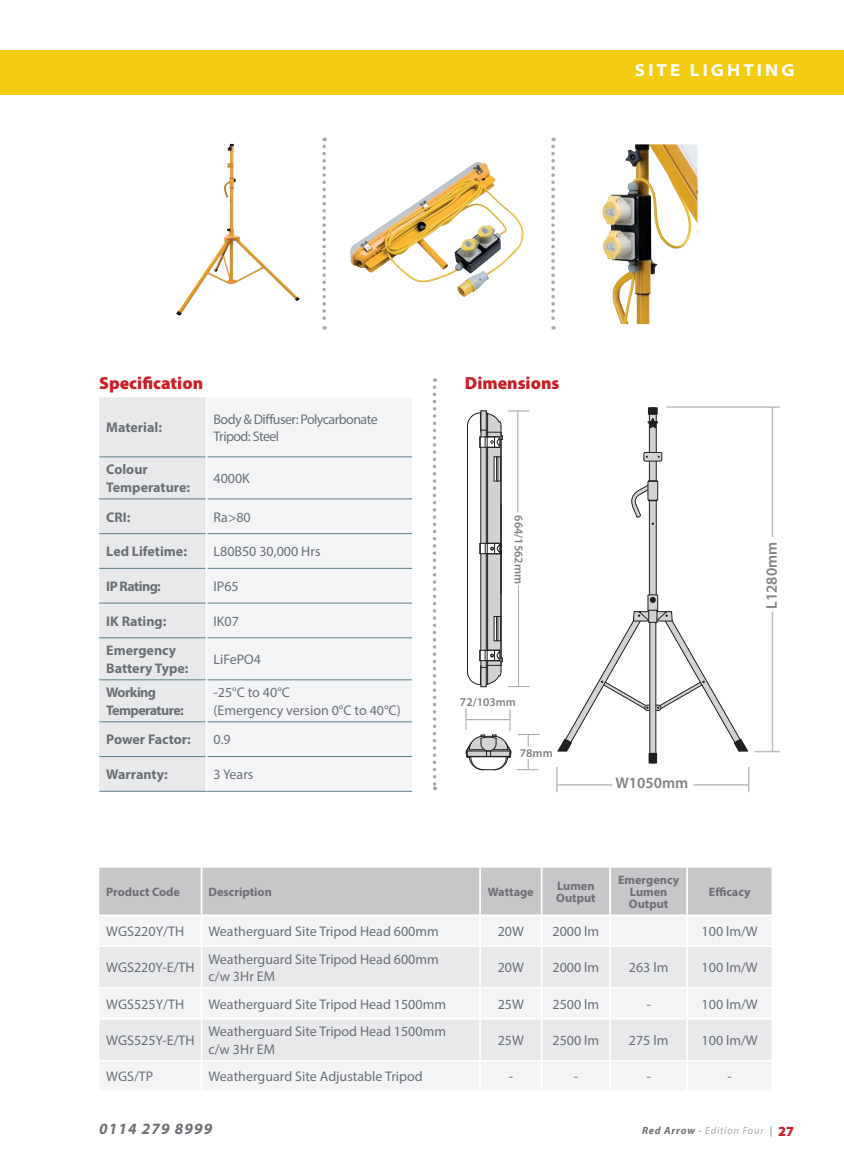
<style>
.page{position:relative;width:844px;height:1166px;background:#fff}
.page>*{position:absolute;margin:0;border:0;box-sizing:border-box;transform-origin:0 0}
.t1{font:900 17.5px "Myriad Pro";color:#c82026}
.t2{font:700 semi-expanded 17.5px "Myriad Pro";letter-spacing:.175em;color:#fff}
.t3{font:italic 700 15.75px "Myriad Pro";letter-spacing:.07em;color:#6c7075}
.t4{font:600 15.4px "Myriad Pro";color:#808285}
.t5{font:14px/17.5px "Myriad Pro";color:#6c7075}
.t6{font:700 14px/17.5px "Myriad Pro";color:#6c7075}
.t7{font:14px/17.5px "Myriad Pro";letter-spacing:-.04em;color:#6c7075}
.t8{font:700 14px/17.5px "Myriad Pro";letter-spacing:-.04em;color:#6c7075}
.t9{font:700 12.25px/12.2px "Myriad Pro";color:#6c7075}
.t10{font:600 11.9px "Myriad Pro";color:#808285}
.t11{font:italic 10.5px "Myriad Pro";letter-spacing:.07em;color:#a9aaad}
.s1{font-weight:700;color:#6c7075}
.s2{color:#6c7075}
.s3{font-weight:900;font-style:normal;font-size:14px;color:#c82026}
</style>
<div class="page">
<div style="left:0;top:50px;width:843px;height:44px;background:#f3cc12"></div>
<div style="left:100px;top:1062px;width:671px;height:28px;background:#f3f4f5"></div>
<svg style="left:99px;top:947px;width:672px;height:113px;fill:#e8e9ea"></svg>
<svg style="left:99px;top:867px;width:673px;height:78px"></svg>
<hr style="left:771px;top:916px;width:2px;height:29px;background:#fff">
<hr style="left:201px;top:947px;width:1px;height:40px;background:#fff">
<hr style="left:479px;top:947px;width:2px;height:40px;background:#fff">
<hr style="left:540px;top:947px;width:2px;height:40px;background:#fff">
<hr style="left:609px;top:947px;width:2px;height:40px;background:#fff">
<hr style="left:686px;top:947px;width:1px;height:40px;background:#fff">
<hr style="left:99px;top:987px;width:102px;height:2px;background:#fff">
<hr style="left:201px;top:987px;width:279px;height:2px;background:#fff">
<svg style="left:201px;top:989px;width:1px;height:29px"></svg>
<hr style="left:480px;top:987px;width:61px;height:2px;background:#fff">
<hr style="left:479px;top:989px;width:2px;height:29px;background:#fff">
<hr style="left:541px;top:987px;width:69px;height:2px;background:#fff">
<hr style="left:540px;top:989px;width:2px;height:29px;background:#fff">
<hr style="left:610px;top:987px;width:77px;height:2px;background:#fff">
<hr style="left:609px;top:989px;width:2px;height:29px;background:#fff">
<hr style="left:687px;top:987px;width:86px;height:2px;background:#fff">
<svg style="left:686px;top:989px;width:1px;height:29px"></svg>
<hr style="left:99px;top:1018px;width:102px;height:1px;background:#fff">
<hr style="left:201px;top:1018px;width:279px;height:1px;background:#fff">
<hr style="left:201px;top:1019px;width:1px;height:41px;background:#fff">
<hr style="left:480px;top:1018px;width:61px;height:1px;background:#fff">
<hr style="left:479px;top:1019px;width:2px;height:41px;background:#fff">
<hr style="left:541px;top:1018px;width:69px;height:1px;background:#fff">
<hr style="left:540px;top:1019px;width:2px;height:41px;background:#fff">
<hr style="left:610px;top:1018px;width:77px;height:1px;background:#fff">
<hr style="left:609px;top:1019px;width:2px;height:41px;background:#fff">
<hr style="left:687px;top:1018px;width:86px;height:1px;background:#fff">
<hr style="left:686px;top:1019px;width:1px;height:41px;background:#fff">
<svg style="left:201px;top:1062px;width:1px;height:28px"></svg>
<hr style="left:479px;top:1061px;width:2px;height:29px;background:#fff">
<hr style="left:540px;top:1061px;width:2px;height:29px;background:#fff">
<hr style="left:609px;top:1061px;width:2px;height:29px;background:#fff">
<svg style="left:686px;top:1062px;width:1px;height:28px"></svg>
<img style="left:602px;top:144px;width:89px;height:180px">
<svg style="left:432px;top:378px;width:4px;height:412px"></svg>
<div style="left:99px;top:397px;width:106px;height:394px;background:#e8e9ea"></div>
<div style="left:207px;top:398px;width:205px;height:393px;background:#f3f4f5"></div>
<hr style="left:99px;top:456px;width:106px;height:1px;background:#5e7d8a">
<hr style="left:207px;top:456px;width:205px;height:1px;background:#5e7d8a">
<hr style="left:99px;top:498px;width:106px;height:1px;background:#5e7d8a">
<hr style="left:207px;top:498px;width:205px;height:1px;background:#5e7d8a">
<hr style="left:99px;top:533px;width:106px;height:1px;background:#5e7d8a">
<hr style="left:207px;top:533px;width:205px;height:1px;background:#5e7d8a">
<hr style="left:99px;top:568px;width:106px;height:1px;background:#5e7d8a">
<hr style="left:207px;top:568px;width:205px;height:1px;background:#5e7d8a">
<hr style="left:99px;top:603px;width:106px;height:1px;background:#5e7d8a">
<hr style="left:207px;top:603px;width:205px;height:1px;background:#5e7d8a">
<hr style="left:99px;top:637px;width:106px;height:1px;background:#5e7d8a">
<hr style="left:207px;top:637px;width:205px;height:1px;background:#5e7d8a">
<hr style="left:99px;top:679px;width:106px;height:1px;background:#5e7d8a">
<hr style="left:207px;top:679px;width:205px;height:1px;background:#5e7d8a">
<hr style="left:99px;top:721px;width:106px;height:1px;background:#5e7d8a">
<hr style="left:207px;top:721px;width:205px;height:1px;background:#5e7d8a">
<hr style="left:99px;top:756px;width:106px;height:1px;background:#5e7d8a">
<hr style="left:207px;top:756px;width:205px;height:1px;background:#5e7d8a">
<hr style="left:99px;top:791px;width:107px;height:1px;background:#5e7d8a">
<hr style="left:206px;top:791px;width:206px;height:1px;background:#5e7d8a">
<div style="left:648px;top:412px;width:8px;height:198px;background:#d1d2d4;border:1px solid #231f20"></div>
<svg style="left:631px;top:480px;width:27px;height:45px"></svg>
<svg style="left:643px;top:452px;width:18px;height:9px"></svg>
<div style="left:643px;top:452px;width:19px;height:9px;border:1px solid #231f20"></div>
<svg style="left:647px;top:407px;width:11px;height:22px"></svg>
<hr style="left:771px;top:407px;width:2px;height:130px;background:#bcbdc0">
<hr style="left:666px;top:406px;width:113px;height:2px;background:#bcbdc0">
<hr style="left:771px;top:611px;width:2px;height:140px;background:#bcbdc0">
<svg style="left:754px;top:751px;width:25px;height:1px"></svg>
<svg style="left:556px;top:594px;width:192px;height:198px"></svg>
<hr style="left:693px;top:784px;width:55px;height:1px;background:#bcbdc0">
<hr style="left:747px;top:767px;width:2px;height:25px;background:#bcbdc0">
<svg style="left:467px;top:410px;width:62px;height:277px"></svg>
<svg style="left:465px;top:708px;width:74px;height:62px"></svg>
<img style="left:176px;top:144px;width:57px;height:171px">
<img style="left:350px;top:163px;width:171px;height:123px">
<svg style="left:551px;top:138px;width:3px;height:192px"></svg>
<svg style="left:322px;top:138px;width:4px;height:192px"></svg>
<p class="t2" style="left:634px;top:59px;width:161px">SITE LIGHTING</p>
<p class="t1" style="left:99px;top:372px;width:105px">Specification</p>
<p class="t1" style="left:465px;top:372px;width:96px">Dimensions</p>
<p class="t6" style="left:106px;top:418px;width:57px">Material:</p>
<p class="t7" style="left:213px;top:410px;width:166px">Body &amp; Diffuser: Polycarbonate<br>Tripod: Steel</p>
<p class="t6" style="left:106px;top:460px;width:85px">Colour<br>Temperature:</p>
<p class="t5" style="left:213px;top:469px;width:38px">4000K</p>
<p class="t6" style="left:106px;top:507px;width:26px">CRI:</p>
<p class="t5" style="left:213px;top:508px;width:39px">Ra&gt;80</p>
<p class="t6" style="left:106px;top:542px;width:82px">Led Lifetime:</p>
<p class="t5" style="left:213px;top:542px;width:109px">L80B50 30,000 Hrs</p>
<p class="t8" style="left:106px;top:577px;width:56px">IP Rating:</p>
<p class="t5" style="left:213px;top:577px;width:27px">IP65</p>
<p class="t6" style="left:106px;top:612px;width:62px">IK Rating:</p>
<p class="t5" style="left:213px;top:612px;width:27px">IK07</p>
<p class="t6" style="left:106px;top:641px;width:84px">Emergency<br>Battery Type:</p>
<p class="t5" style="left:213px;top:650px;width:49px">LiFePO4</p>
<p class="t8" style="left:106px;top:683px;width:79px">Working<br>Temperature:</p>
<p class="t5" style="left:213px;top:684px;width:189px">-25°C to 40°C<br>(Emergency version 0°C to 40°C)</p>
<p class="t6" style="left:106px;top:730px;width:86px">Power Factor:</p>
<p class="t5" style="left:213px;top:731px;width:19px">0.9</p>
<p class="t6" style="left:106px;top:765px;width:63px">Warranty:</p>
<p class="t5" style="left:213px;top:765px;width:41px">3 Years</p>
<p class="t10" style="left:526px;top:515px;width:70px;rotate:90deg">664/1562mm</p>
<p class="t10" style="left:460px;top:694px;width:58px">72/103mm</p>
<p class="t10" style="left:519px;top:745px;width:34px">78mm</p>
<p class="t4" style="left:615px;top:773px;width:74px">W1050mm</p>
<p class="t4" style="left:761px;top:609px;width:69px;rotate:-90deg">L1280mm</p>
<p class="t9" style="left:106px;top:885px;width:75px">Product Code</p>
<p class="t9" style="left:208px;top:885px;width:65px">Description</p>
<p class="t9" style="left:488px;top:885px;width:47px">Wattage</p>
<p class="t9" style="left:556px;top:879px;width:41px">Lumen<br>Output</p>
<p class="t9" style="left:618px;top:873px;width:63px;text-align:center">Emergency<br>Lumen<br>Output</p>
<p class="t9" style="left:708px;top:885px;width:43px">Efficacy</p>
<p class="t5" style="left:106px;top:922px;width:79px">WGS220Y/TH</p>
<p class="t5" style="left:208px;top:922px;width:232px">Weatherguard Site Tripod Head 600mm</p>
<p class="t5" style="left:497px;top:922px;width:28px">20W</p>
<p class="t5" style="left:552px;top:922px;width:48px">2000 lm</p>
<p class="t5" style="left:701px;top:922px;width:58px">100 lm/W</p>
<p class="t5" style="left:106px;top:958px;width:90px">WGS220Y-E/TH</p>
<p class="t5" style="left:208px;top:950px;width:232px">Weatherguard Site Tripod Head 600mm c/w 3Hr EM</p>
<p class="t5" style="left:497px;top:958px;width:28px">20W</p>
<p class="t5" style="left:552px;top:958px;width:48px">2000 lm</p>
<p class="t5" style="left:628px;top:958px;width:41px">263 lm</p>
<p class="t5" style="left:701px;top:958px;width:58px">100 lm/W</p>
<p class="t5" style="left:106px;top:995px;width:79px">WGS525Y/TH</p>
<p class="t5" style="left:208px;top:995px;width:239px">Weatherguard Site Tripod Head 1500mm</p>
<p class="t5" style="left:497px;top:995px;width:28px">25W</p>
<p class="t5" style="left:552px;top:995px;width:48px">2500 lm</p>
<p class="t5" style="left:646px;top:995px;width:6px">-</p>
<p class="t5" style="left:701px;top:995px;width:58px">100 lm/W</p>
<p class="t5" style="left:106px;top:1031px;width:90px">WGS525Y-E/TH</p>
<p class="t5" style="left:208px;top:1022px;width:239px">Weatherguard Site Tripod Head 1500mm c/w 3Hr EM</p>
<p class="t5" style="left:497px;top:1031px;width:28px">25W</p>
<p class="t5" style="left:552px;top:1031px;width:48px">2500 lm</p>
<p class="t5" style="left:628px;top:1031px;width:41px">275 lm</p>
<p class="t5" style="left:701px;top:1031px;width:58px">100 lm/W</p>
<p class="t5" style="left:106px;top:1067px;width:48px">WGS/TP</p>
<p class="t5" style="left:208px;top:1067px;width:216px">Weatherguard Site Adjustable Tripod</p>
<p class="t5" style="left:508px;top:1067px;width:6px">-</p>
<p class="t5" style="left:573px;top:1067px;width:6px">-</p>
<p class="t5" style="left:646px;top:1067px;width:6px">-</p>
<p class="t5" style="left:727px;top:1067px;width:6px">-</p>
<p class="t3" style="left:99px;top:1118px;width:114px">0114 279 8999</p>
<p class="t11" style="left:642px;top:1124px;width:153px"><span class="s1">Red Arrow</span> <span class="s2">-</span> Edition Four <span class="s2">|</span> <span class="s3">27</span></p>
</div>
